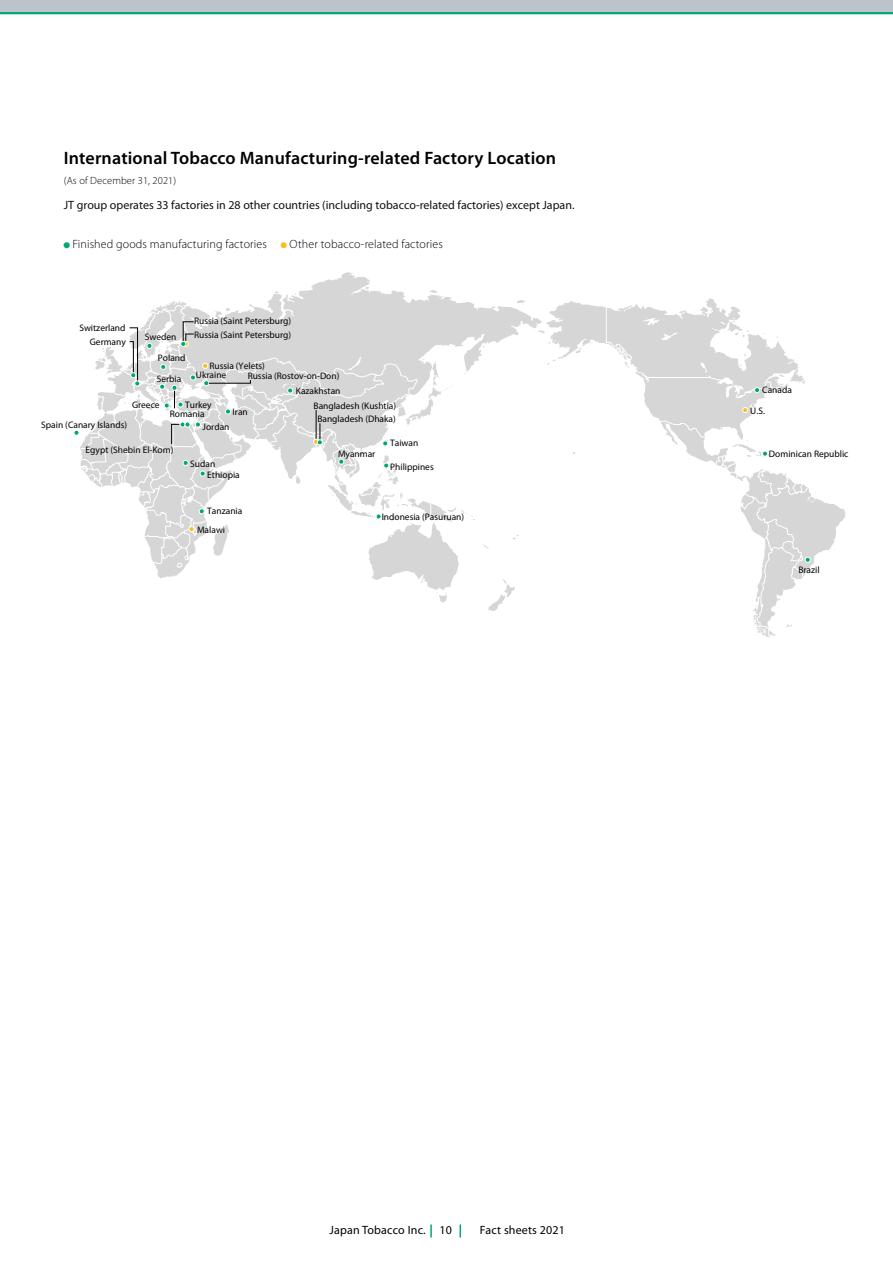
<style>
.page{position:relative;width:893px;height:1263px;background:#fff}
.page>*{position:absolute;margin:0;border:0;box-sizing:border-box;transform-origin:0 0}
.t1{font:600 18px "Myriad Pro";letter-spacing:.01em;color:#000}
.t2{font:12px "Myriad Pro";color:#101010}
.t3{font:300 12px "Myriad Pro";letter-spacing:.01em;color:#000}
.t4{font:12px "Myriad Pro";letter-spacing:.015em;color:#000}
.t5{font:300 10.5px "Myriad Pro";letter-spacing:.01em;color:#000}
.t6{font:9.45px/20.4px "Myriad Pro";color:#000}
.s1{color:#00a777}
.s2{color:#f4c124}
</style>
<div class="page">
<svg style="left:460px;top:1224px;width:1px;height:13px"></svg>
<svg style="left:430px;top:1224px;width:2px;height:13px"></svg>
<div style="left:0;top:0;width:893px;height:13px;background:#bbc4ca"></div>
<hr style="left:0;top:12px;width:893px;height:2px;background:#00a777">
<svg style="left:166px;top:272px;width:359px;height:33px"></svg>
<svg style="left:562px;top:298px;width:283px;height:269px"></svg>
<svg style="left:80px;top:305px;width:728px;height:331px"></svg>
<svg style="left:160px;top:364px;width:6px;height:6px"></svg>
<svg style="left:180px;top:321px;width:14px;height:26px"></svg>
<svg style="left:202px;top:363px;width:6px;height:6px"></svg>
<svg style="left:190px;top:375px;width:6px;height:5px"></svg>
<svg style="left:129px;top:327px;width:23px;height:59px"></svg>
<svg style="left:74px;top:430px;width:5px;height:5px"></svg>
<svg style="left:171px;top:422px;width:30px;height:22px"></svg>
<svg style="left:159px;top:384px;width:24px;height:31px"></svg>
<svg style="left:225px;top:409px;width:6px;height:5px"></svg>
<svg style="left:200px;top:471px;width:5px;height:5px"></svg>
<svg style="left:183px;top:460px;width:5px;height:6px"></svg>
<svg style="left:199px;top:508px;width:5px;height:6px"></svg>
<svg style="left:754px;top:387px;width:6px;height:6px"></svg>
<svg style="left:742px;top:407px;width:6px;height:6px"></svg>
<svg style="left:805px;top:557px;width:5px;height:15px"></svg>
<svg style="left:287px;top:388px;width:6px;height:5px"></svg>
<svg style="left:189px;top:526px;width:5px;height:6px"></svg>
<svg style="left:732px;top:439px;width:45px;height:18px"></svg>
<svg style="left:204px;top:380px;width:47px;height:6px"></svg>
<svg style="left:313px;top:359px;width:162px;height:244px"></svg>
<h1 class="t1" style="left:64px;top:146px;width:494px">International Tobacco Manufacturing-related Factory Location</h1>
<p class="t5" style="left:64px;top:175px;width:114px">(As of December 31, 2021)</p>
<p class="t2" style="left:64px;top:198px;width:512px">JT group operates 33 factories in 28 other countries (including tobacco-related factories) except Japan.</p>
<p class="t3" style="left:64px;top:237px;width:381px"><span class="s1">■</span> Finished goods manufacturing factories <span class="s2">■</span> Other tobacco-related factories</p>
<p class="t6" style="left:79px;top:317px;width:48px">Switzerland</p>
<p class="t6" style="left:90px;top:331px;width:38px">Germany</p>
<p class="t6" style="left:145px;top:326px;width:33px">Sweden</p>
<p class="t6" style="left:194px;top:311px;width:99px">Russia (Saint Petersburg)</p>
<p class="t6" style="left:194px;top:324px;width:99px">Russia (Saint Petersburg)</p>
<p class="t6" style="left:158px;top:348px;width:29px">Poland</p>
<p class="t6" style="left:209px;top:355px;width:57px">Russia (Yelets)</p>
<p class="t6" style="left:196px;top:364px;width:32px">Ukraine</p>
<p class="t6" style="left:248px;top:365px;width:93px">Russia (Rostov-on-Don)</p>
<p class="t6" style="left:317px;top:408px;width:80px">Bangladesh (Dhaka)</p>
<p class="t6" style="left:157px;top:368px;width:26px">Serbia</p>
<p class="t6" style="left:296px;top:380px;width:46px">Kazakhstan</p>
<p class="t6" style="left:185px;top:395px;width:28px">Turkey</p>
<p class="t6" style="left:132px;top:395px;width:29px">Greece</p>
<p class="t6" style="left:314px;top:395px;width:84px">Bangladesh (Kushtia)</p>
<p class="t6" style="left:233px;top:402px;width:17px">Iran</p>
<p class="t6" style="left:170px;top:404px;width:36px">Romania</p>
<p class="t6" style="left:41px;top:414px;width:87px">Spain (Canary Islands)</p>
<p class="t6" style="left:203px;top:416px;width:28px">Jordan</p>
<p class="t6" style="left:190px;top:453px;width:26px">Sudan</p>
<p class="t6" style="left:390px;top:433px;width:30px">Taiwan</p>
<p class="t6" style="left:86px;top:440px;width:89px">Egypt (Shebin El-Kom)</p>
<p class="t6" style="left:338px;top:444px;width:39px">Myanmar</p>
<p class="t6" style="left:390px;top:456px;width:45px">Philippines</p>
<p class="t6" style="left:207px;top:464px;width:34px">Ethiopia</p>
<p class="t6" style="left:207px;top:500px;width:37px">Tanzania</p>
<p class="t6" style="left:382px;top:507px;width:84px">Indonesia (Pasuruan)</p>
<p class="t6" style="left:197px;top:520px;width:30px">Malawi</p>
<p class="t6" style="left:750px;top:380px;width:43px;text-indent:12px">Canada<br>U.S.</p>
<p class="t6" style="left:769px;top:444px;width:81px">Dominican Republic</p>
<p class="t6" style="left:798px;top:560px;width:23px">Brazil</p>
<p class="t4" style="left:330px;top:1222px;width:124px">Japan Tobacco Inc. 10</p>
<p class="t4" style="left:480px;top:1222px;width:87px">Fact sheets 2021</p>
</div>
